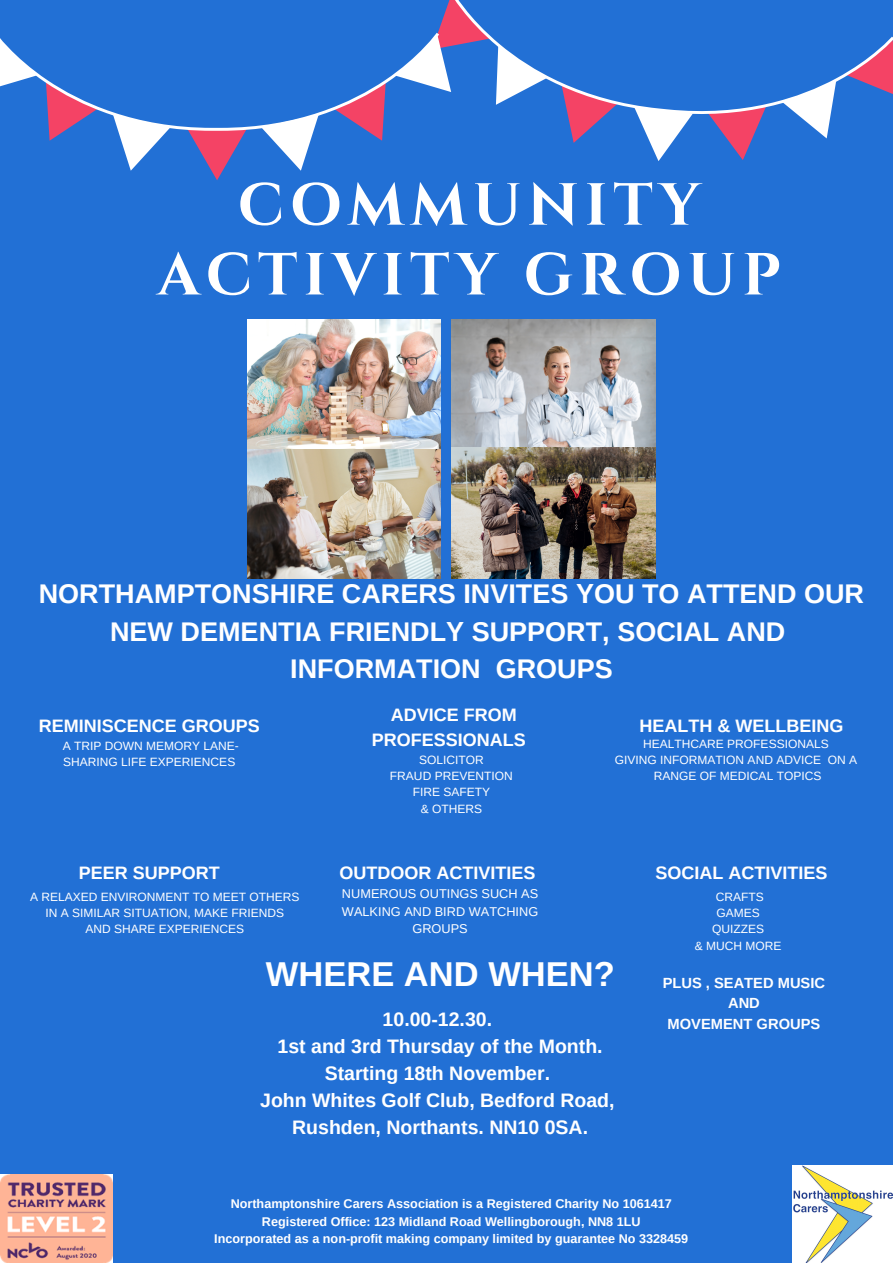
<style>
.page{position:relative;width:893px;height:1263px;background:#2270d5}
.page>*{position:absolute;margin:0;border:0;box-sizing:border-box;transform-origin:0 0}
.t1{font:700 59.25px/69.8px "Cinzel";letter-spacing:.1em;color:#fff;text-align:center}
.t2{font:700 34.5px "Arimo";color:#fff}
.t3{font:700 27px "Arimo";color:#fff}
.t4{font:700 19.5px "Arimo";color:#fff}
.t5{font:700 18px/24.8px "Arimo";color:#fff;text-align:center}
.t6{font:700 14.7px/20.2px "Arimo";color:#fff;text-align:center}
.t7{font:12.75px/17.5px "Arimo";color:#fff;text-align:center}
.t8{font:700 12.6px "Arimo";color:#fff}
.t9{font:12px/16.4px "Arimo";color:#fff}
</style>
<div class="page">
<svg style="left:646px;top:134px;width:32px;height:27px"></svg>
<svg style="left:723px;top:134px;width:31px;height:26px"></svg>
<svg style="left:821px;top:134px;width:7px;height:5px"></svg>
<svg style="left:571px;top:134px;width:13px;height:9px"></svg>
<svg style="left:550px;top:36px;width:343px;height:98px"></svg>
<svg style="left:0;top:0;width:550px;height:180px"></svg>
<img style="left:248px;top:319px;width:192px;height:259px">
<img style="left:451px;top:319px;width:204px;height:128px">
<img style="left:451px;top:447px;width:204px;height:131px">
<img style="left:792px;top:1165px;width:101px;height:98px">
<img style="left:0;top:1174px;width:112px;height:89px">
<p class="t1" style="left:157px;top:172px;width:625px">COMMUNITY<br>ACTIVITY GROUP</p>
<p class="t3" style="left:39px;top:578px;width:827px">NORTHAMPTONSHIRE CARERS INVITES YOU TO ATTEND OUR</p>
<p class="t3" style="left:110px;top:616px;width:677px">NEW DEMENTIA FRIENDLY SUPPORT, SOCIAL AND</p>
<p class="t3" style="left:290px;top:654px;width:324px">INFORMATION GROUPS</p>
<p class="t5" style="left:39px;top:713px;width:222px">REMINISCENCE GROUPS</p>
<p class="t9" style="left:63px;top:737px;width:178px">A TRIP DOWN MEMORY LANE-<br>SHARING LIFE EXPERIENCES</p>
<p class="t5" style="left:372px;top:702px;width:155px">ADVICE FROM<br>PROFESSIONALS</p>
<p class="t9" style="left:419px;top:751px;width:66px">SOLICITOR</p>
<p class="t9" style="left:390px;top:768px;width:124px">FRAUD PREVENTION</p>
<p class="t9" style="left:413px;top:784px;width:79px">FIRE SAFETY</p>
<p class="t9" style="left:421px;top:800px;width:63px">&amp; OTHERS</p>
<p class="t5" style="left:639px;top:713px;width:205px">HEALTH &amp; WELLBEING</p>
<p class="t9" style="left:643px;top:735px;width:187px">HEALTHCARE PROFESSIONALS</p>
<p class="t9" style="left:615px;top:752px;width:244px">GIVING INFORMATION AND ADVICE ON A</p>
<p class="t9" style="left:654px;top:768px;width:169px">RANGE OF MEDICAL TOPICS</p>
<p class="t5" style="left:79px;top:860px;width:143px">PEER SUPPORT</p>
<p class="t9" style="left:30px;top:888px;width:271px">A RELAXED ENVIRONMENT TO MEET OTHERS</p>
<p class="t9" style="left:45px;top:905px;width:240px">IN A SIMILAR SITUATION, MAKE FRIENDS</p>
<p class="t9" style="left:85px;top:921px;width:160px">AND SHARE EXPERIENCES</p>
<p class="t2" style="left:266px;top:955px;width:350px">WHERE AND WHEN?</p>
<p class="t5" style="left:339px;top:860px;width:197px">OUTDOOR ACTIVITIES</p>
<p class="t7" style="left:342px;top:885px;width:198px">NUMEROUS OUTINGS SUCH AS<br>WALKING AND BIRD WATCHING<br>GROUPS</p>
<p class="t4" style="left:383px;top:1008px;width:111px">10.00-12.30.</p>
<p class="t4" style="left:277px;top:1035px;width:327px">1st and 3rd Thursday of the Month.</p>
<p class="t4" style="left:325px;top:1062px;width:227px">Starting 18th November.</p>
<p class="t4" style="left:260px;top:1089px;width:356px">John Whites Golf Club, Bedford Road,</p>
<p class="t4" style="left:292px;top:1116px;width:297px">Rushden, Northants. NN10 0SA.</p>
<p class="t5" style="left:655px;top:860px;width:173px">SOCIAL ACTIVITIES</p>
<p class="t9" style="left:715px;top:888px;width:49px">CRAFTS</p>
<p class="t9" style="left:716px;top:905px;width:45px">GAMES</p>
<p class="t9" style="left:712px;top:921px;width:53px">QUIZZES</p>
<p class="t9" style="left:694px;top:937px;width:88px">&amp; MUCH MORE</p>
<p class="t6" style="left:662px;top:973px;width:164px">PLUS , SEATED MUSIC<br>AND</p>
<p class="t6" style="left:667px;top:1013px;width:154px">MOVEMENT GROUPS</p>
<p class="t8" style="left:231px;top:1197px;width:443px">Northamptonshire Carers Association is a Registered Charity No 1061417</p>
<p class="t8" style="left:262px;top:1214px;width:380px">Registered Office: 123 Midland Road Wellingborough, NN8 1LU</p>
<p class="t8" style="left:214px;top:1231px;width:475px">Incorporated as a non-profit making company limited by guarantee No 3328459</p>
</div>
